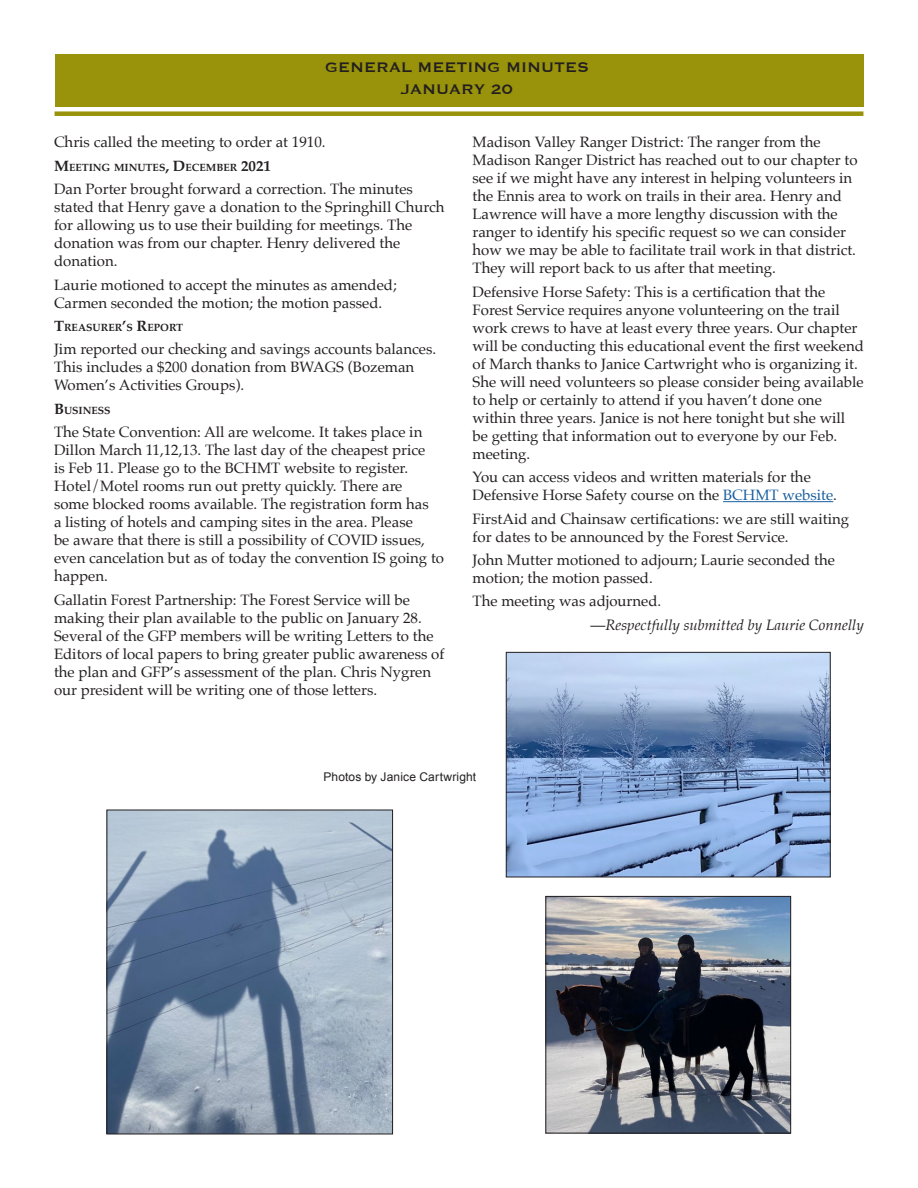
<style>
.page{position:relative;width:918px;height:1188px;background:#fff}
.page>*{position:absolute;margin:0;border:0;box-sizing:border-box;transform-origin:0 0}
.Page_heading_on_gree{font:18px "Copperplate";color:#231f20}
.gvbch_minutes{font:15px/18px "Palatino";color:#231f20}
.gvbch_minutes-2{font:italic 15px "Palatino";color:#231f20}
.photo_caption{font:12px "Arial";letter-spacing:.015em;color:#231f20}
.minutes_sub_title{font:700 10.5px "Palatino";color:#231f20}
.s1{font-size:15px}
.s2{color:#175d9e}
.s3{font-style:normal}
</style>
<div class="page">
<div style="left:55px;top:54px;width:808px;height:52px;background:#98930a"></div>
<div style="left:55px;top:111px;width:808px;height:5px;background:#98930a"></div>
<hr style="left:723px;top:501px;width:110px;height:1px;background:#175d9e">
<img style="left:508px;top:654px;width:321px;height:221px">
<div style="left:506px;top:652px;width:325px;height:225px;border:1px solid #231f20"></div>
<img style="left:109px;top:812px;width:282px;height:320px">
<div style="left:107px;top:810px;width:286px;height:324px;border:1px solid #231f20"></div>
<img style="left:547px;top:898px;width:242px;height:233px">
<div style="left:545px;top:896px;width:246px;height:237px;border:1px solid #231f20"></div>
<p class="Page_heading_on_gree" style="left:325px;top:56px;width:265px">GENERAL MEETING MINUTES</p>
<p class="Page_heading_on_gree" style="left:401px;top:77px;width:113px">JANUARY 20</p>
<p class="gvbch_minutes" style="left:54px;top:133px;width:273px">Chris called the meeting to order at 1910.</p>
<p class="minutes_sub_title" style="left:54px;top:158px;width:219px"><span class="s1">M</span>EETING MINUTES<span class="s1">, D</span>ECEMBER <span class="s1">2021</span></p>
<p class="gvbch_minutes" style="left:54px;top:180px;width:392px">Dan Porter brought forward a correction. The minutes stated that Henry gave a donation to the Springhill Church for allowing us to use their building for meetings. The donation was from our chapter. Henry delivered the donation.</p>
<p class="gvbch_minutes" style="left:54px;top:275px;width:344px">Laurie motioned to accept the minutes as amended;<br>Carmen seconded the motion; the motion passed.</p>
<p class="minutes_sub_title" style="left:54px;top:318px;width:131px"><span class="s1">T</span>REASURER<span class="s1">’</span>S <span class="s1">R</span>EPORT</p>
<p class="gvbch_minutes" style="left:54px;top:340px;width:384px">Jim reported our checking and savings accounts balances.<br>This includes a $200 donation from BWAGS (Bozeman<br>Women’s Activities Groups).</p>
<p class="minutes_sub_title" style="left:54px;top:401px;width:58px"><span class="s1">B</span>USINESS</p>
<p class="gvbch_minutes" style="left:54px;top:423px;width:392px">The State Convention: All are welcome. It takes place in Dillon March 11,12,13. The last day of the cheapest price<br>is Feb 11. Please go to the BCHMT website to register.<br>Hotel/Motel rooms run out pretty quickly. There are<br>some blocked rooms available. The registration form has<br>a listing of hotels and camping sites in the area. Please<br>be aware that there is still a possibility of COVID issues, even cancelation but as of today the convention IS going to happen.</p>
<p class="gvbch_minutes" style="left:54px;top:590px;width:392px">Gallatin Forest Partnership: The Forest Service will be making their plan available to the public on January 28.<br>Several of the GFP members will be writing Letters to the Editors of local papers to bring greater public awareness of the plan and GFP’s assessment of the plan. Chris Nygren our president will be writing one of those letters.</p>
<p class="gvbch_minutes" style="left:472px;top:133px;width:387px">Madison Valley Ranger District: The ranger from the Madison Ranger District has reached out to our chapter to see if we might have any interest in helping volunteers in the Ennis area to work on trails in their area. Henry and Lawrence will have a more lengthy discussion with the ranger to identify his specific request so we can consider how we may be able to facilitate trail work in that district.<br>They will report back to us after that meeting.</p>
<p class="gvbch_minutes" style="left:472px;top:283px;width:393px">Defensive Horse Safety: This is a certification that the Forest Service requires anyone volunteering on the trail work crews to have at least every three years. Our chapter will be conducting this educational event the first weekend of March thanks to Janice Cartwright who is organizing it.<br>She will need volunteers so please consider being available to help or certainly to attend if you haven’t done one within three years. Janice is not here tonight but she will be getting that information out to everyone by our Feb. meeting.</p>
<p class="gvbch_minutes" style="left:472px;top:468px;width:366px">You can access videos and written materials for the<br>Defensive Horse Safety course on the <span class="s2">BCHMT website</span>.</p>
<p class="gvbch_minutes" style="left:472px;top:509px;width:378px">FirstAid and Chainsaw certifications: we are still waiting for dates to be announced by the Forest Service.</p>
<p class="gvbch_minutes" style="left:472px;top:551px;width:364px">John Mutter motioned to adjourn; Laurie seconded the motion; the motion passed.</p>
<p class="gvbch_minutes" style="left:472px;top:592px;width:190px">The meeting was adjourned.</p>
<p class="gvbch_minutes-2" style="left:591px;top:612px;width:275px"><span class="s3">—</span>Respectfully submitted by Laurie Connelly</p>
<p class="photo_caption" style="left:324px;top:769px;width:154px">Photos by Janice Cartwright</p>
</div>
